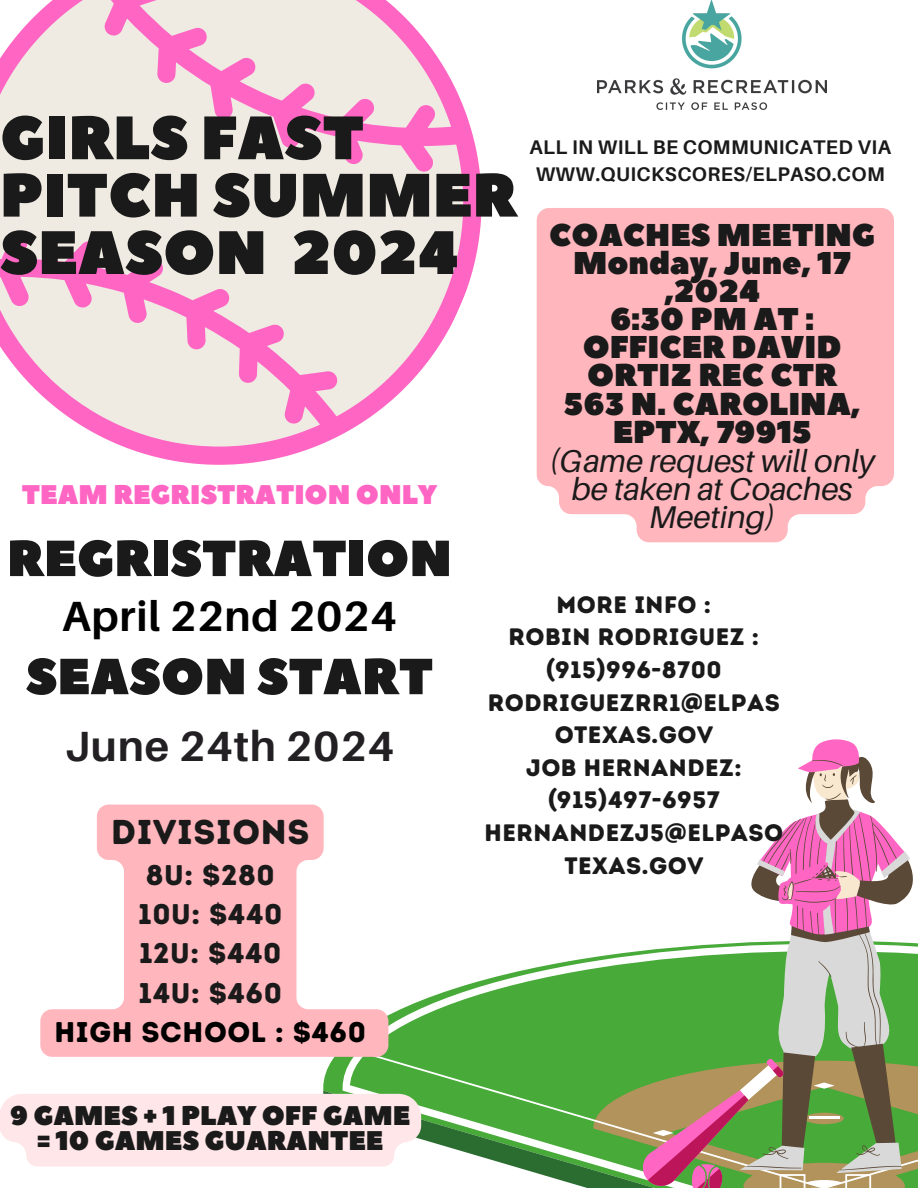
<style>
.page{position:relative;width:918px;height:1188px;background:#fff}
.page>*{position:absolute;margin:0;border:0;box-sizing:border-box;transform-origin:0 0}
.t1{font:61.05px/57.3px "Peace Sans";color:#1a1a1a}
.t2{font:50.55px "Peace Sans";color:#1a1a1a}
.t3{font:700 42.3px "Aileron";letter-spacing:.02em;color:#000}
.t4{font:700 42.3px "Aileron";letter-spacing:.02em;color:#232023}
.t5{font:34.5px "Intro Rust Base";letter-spacing:.02em;color:#1a1a1a}
.t6{font:31.5px/28.2px "Peace Sans";color:#1a1a1a;text-align:center}
.t7{font:28.5px/39.3px "Intro Rust Base";letter-spacing:.02em;color:#1a1a1a;text-align:center}
.t8{font:27px/24.8px "Peace Sans";color:#1a1a1a;text-align:center}
.t9{font:27px "Peace Sans";color:#ff66c4}
.t10{font:23.85px/32.7px "Intro Rust Base";letter-spacing:.02em;color:#1a1a1a;text-align:center}
.t11{font:700 19.8px "Aileron";letter-spacing:.02em;color:#1a1a1a}
.s1{font-family:"Aileron";font-style:italic}
.s2{color:#000}
</style>
<div class="page">
<svg style="left:339px;top:957px;width:254px;height:134px"></svg>
<div style="left:360px;top:1050px;width:233px;height:41px;background:#48aa39"></div>
<svg style="left:323px;top:1091px;width:270px;height:97px"></svg>
<svg style="left:102px;top:437px;width:235px;height:28px;fill:#ff66c4"></svg>
<svg style="left:0;top:0;width:482px;height:437px;background:#f3d7e0"></svg>
<svg style="left:100px;top:0;width:382px;height:168px;background:#f4ccdd"></svg>
<svg style="left:593px;top:739px;width:325px;height:449px"></svg>
<svg style="left:40px;top:805px;width:348px;height:252px;fill:#ffb6bd"></svg>
<div style="left:537px;top:208px;width:357px;height:334px;background:#ffb6bd"></div>
<div style="left:0;top:1094px;width:421px;height:73px;background:#ffe6e8"></div>
<img style="left:597px;top:0;width:230px;height:109px">
<p class="t1" style="left:0;top:111px;width:519px">GIRLS FAST<br>PITCH SUMMER<br>SEASON 2024</p>
<h1 class="t9" style="left:22px;top:477px;width:417px">TEAM REGRISTRATION ONLY</h1>
<p class="t2" style="left:7px;top:525px;width:446px">REGRISTRATION</p>
<h3 class="t11" style="left:529px;top:135px;width:363px">ALL IN WILL BE COMMUNICATED VIA</h3>
<h6 class="t11" style="left:536px;top:162px;width:351px">WWW.QUICKSCORES/ELPASO.COM</h6>
<h2 class="t6" style="left:549px;top:222px;width:327px">COACHES MEETING<br>Monday, June, 17 ,2024<br>6:30 PM AT :<br>OFFICER DAVID<br>ORTIZ REC CTR<br>563 N. CAROLINA,<br>EPTX, 79915<br><span class="s1">(Game request will only be taken at Coaches<br>Meeting)</span></h2>
<p class="t3" style="left:62px;top:590px;width:336px">April 22nd 2024</p>
<p class="t2" style="left:26px;top:643px;width:409px">SEASON START</p>
<h4 class="t4" style="left:65px;top:720px;width:331px">June 24th 2024</h4>
<h5 class="t5" style="left:111px;top:811px;width:200px">DIVISIONS</h5>
<h5 class="t7" style="left:54px;top:855px;width:313px">8U: $280<br>10U: $440<br>12U: $440<br>14U: $460<br><span class="s2">HIGH SCHOOL : $460</span></h5>
<h3 class="t8" style="left:10px;top:1104px;width:402px">9 GAMES + 1 PLAY OFF GAME = 10 GAMES GUARANTEE</h3>
<h2 class="t10" style="left:485px;top:588px;width:300px">MORE INFO :<br>ROBIN RODRIGUEZ : (915)996-8700<br>RODRIGUEZRR1@ELPAS<br>OTEXAS.GOV<br>JOB HERNANDEZ: (915)497-6957<br>HERNANDEZJ5@ELPASO<br>TEXAS.GOV</h2>
</div>
